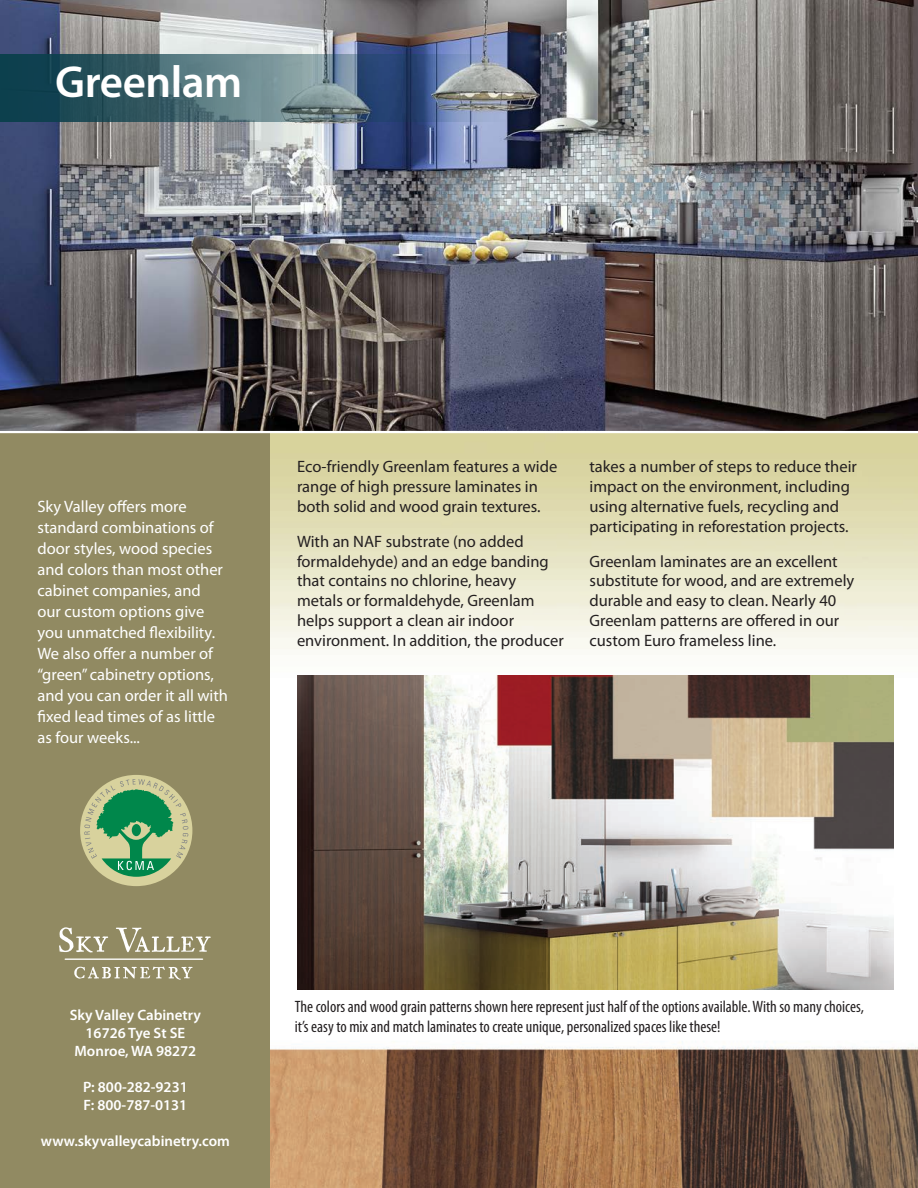
<style>
.page{position:relative;width:918px;height:1188px;background:#fff}
.page>*{position:absolute;margin:0;border:0;box-sizing:border-box;transform-origin:0 0}
.Page_Numbers_White{font:600 45px "Myriad Pro";letter-spacing:-.01em;color:#fff}
.t1{font:16.5px/19.8px "Myriad Pro";color:#231f20}
.t2{font:16.5px/21px "Myriad Pro";color:#fff}
.Item_Notes_Bulleted{font:condensed 16.5px/19.8px "Myriad Pro";color:#231f20}
.t3{font:600 15px "Myriad Pro";color:#fff}
</style>
<div class="page">
<img style="left:270px;top:433px;width:648px;height:755px">
<div style="left:0;top:432px;width:270px;height:756px;background:#918a62"></div>
<img style="left:0;top:0;width:918px;height:431px">
<img style="left:0;top:55px;width:541px;height:67px">
<img style="left:297px;top:675px;width:596px;height:314px">
<div style="left:80px;top:775px;width:112px;height:111px;background:#d8d29d;border-radius:50%"></div>
<svg style="left:84px;top:779px;width:104px;height:98px"></svg>
<div style="left:180px;top:866px;width:8px;height:6px;background:#918a62"></div>
<hr style="left:0;top:431px;width:918px;height:2px;background:#fff">
<svg style="left:74px;top:967px;width:119px;height:13px"></svg>
<svg style="left:59px;top:927px;width:49px;height:25px"></svg>
<svg style="left:116px;top:928px;width:95px;height:24px"></svg>
<hr style="left:65px;top:958px;width:137px;height:2px;background:#fff">
<p class="Page_Numbers_White" style="left:55px;top:53px;width:189px">Greenlam</p>
<p class="t2" style="left:38px;top:496px;width:192px">Sky Valley offers more standard combinations of door styles, wood species and colors than most other cabinet companies, and our custom options give you unmatched flexibility.<br>We also offer a number of “green” cabinetry options, and you can order it all with fixed lead times of as little as four weeks...</p>
<p class="t1" style="left:297px;top:457px;width:262px">Eco-friendly Greenlam features a wide range of high pressure laminates in both solid and wood grain textures.</p>
<p class="t1" style="left:297px;top:531px;width:268px">With an NAF substrate (no added formaldehyde) and an edge banding that contains no chlorine, heavy metals or formaldehyde, Greenlam helps support a clean air indoor environment. In addition, the producer</p>
<p class="t1" style="left:590px;top:457px;width:269px">takes a number of steps to reduce their impact on the environment, including using alternative fuels, recycling and participating in reforestation projects.</p>
<p class="t1" style="left:590px;top:551px;width:266px">Greenlam laminates are an excellent substitute for wood, and are extremely durable and easy to clean. Nearly 40<br>Greenlam patterns are offered in our custom Euro frameless line.</p>
<p class="t3" style="left:70px;top:1005px;width:133px">Sky Valley Cabinetry</p>
<p class="t3" style="left:86px;top:1023px;width:101px">16726 Tye St SE</p>
<p class="t3" style="left:74px;top:1041px;width:123px">Monroe, WA 98272</p>
<p class="t3" style="left:83px;top:1077px;width:106px">P: 800-282-9231</p>
<p class="t3" style="left:83px;top:1095px;width:105px">F: 800-787-0131</p>
<p class="t3" style="left:41px;top:1131px;width:191px">www.skyvalleycabinetry.com</p>
<p class="Item_Notes_Bulleted" style="left:295px;top:997px;width:571px">The colors and wood grain patterns shown here represent just half of the options available. With so many choices, it’s easy to mix and match laminates to create unique, personalized spaces like these!</p>
</div>
